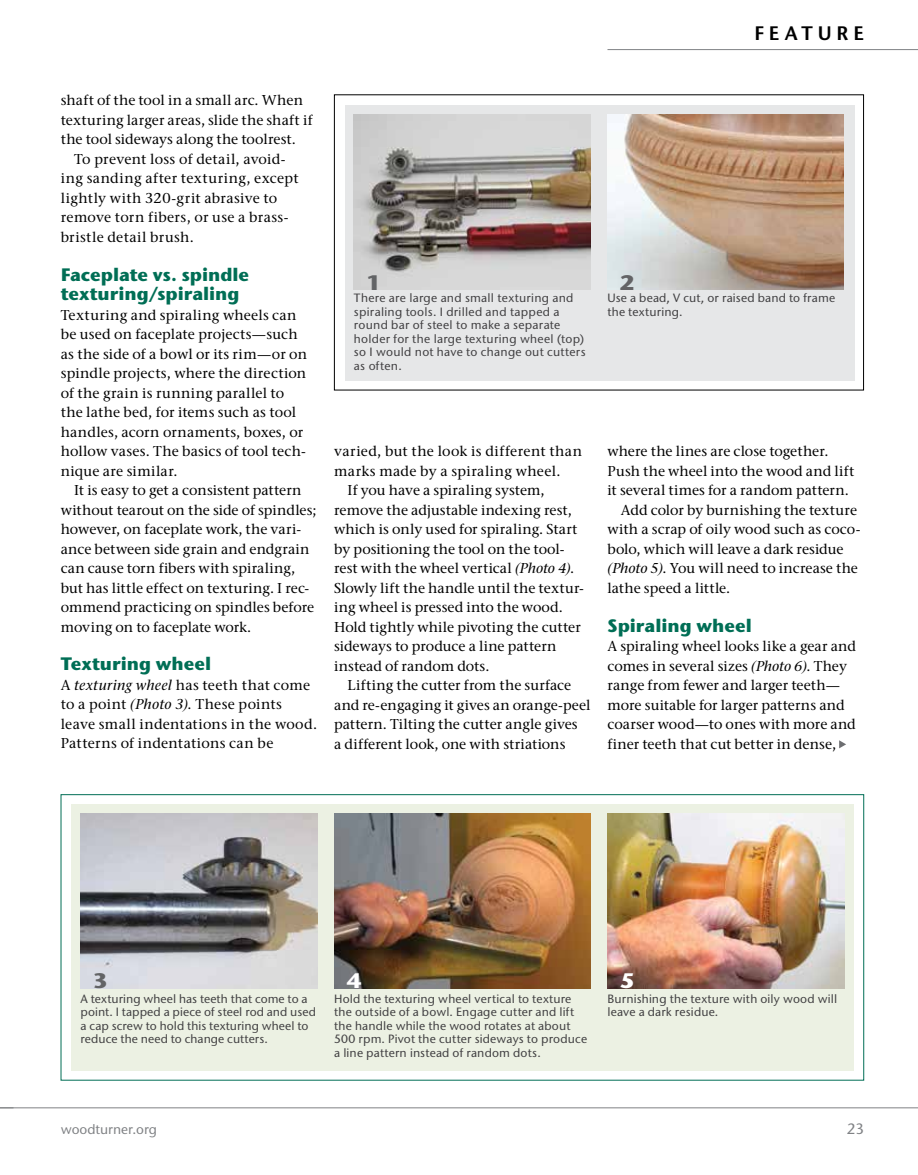
<style>
.page{position:relative;width:918px;height:1175px;background:#fff}
.page>*{position:absolute;margin:0;border:0;box-sizing:border-box;transform-origin:0 0}
.t1{font:700 21px "Stone Sans ITC Pro";color:#636466;scale:1.1 1}
.t2{font:700 21px "Stone Sans ITC Pro";color:#fff;scale:1.1 1}
.t3{font:600 19.5px "Stone Sans ITC Pro";letter-spacing:.255em;color:#000}
.t4{font:700 18px/19.5px "Stone Sans ITC Pro";letter-spacing:-.005em;color:#006e55}
.t5{font:500 15px "Stone Sans ITC Pro";color:#808285}
.t6{font:500 14.25px/19.5px "Stone Serif ITC Pro";letter-spacing:.01em;color:#000}
.t7{font:500 14.25px "Stone Serif ITC Pro";letter-spacing:.03em;color:#000}
.t8{font:500 13.5px "Stone Sans ITC Pro";color:#808285}
.t9{font:500 12px/13.5px "Stone Sans ITC Pro";letter-spacing:.015em;color:#414042}
.s1{font-style:italic}
</style>
<div class="page">
<hr style="left:0;top:1107px;width:918px;height:1px;background:#808285">
<hr style="left:608px;top:49px;width:310px;height:1px;background:#808285">
<svg style="left:0;top:1107px;width:14px;height:1px"></svg>
<svg style="left:839px;top:740px;width:7px;height:8px"></svg>
<div style="left:334px;top:94px;width:530px;height:296px;border:1px solid #000"></div>
<div style="left:345px;top:105px;width:509px;height:275px;background:#e6e7e8"></div>
<img style="left:607px;top:114px;width:237px;height:175px">
<img style="left:354px;top:114px;width:236px;height:175px">
<div style="left:61px;top:794px;width:803px;height:286px;background:#fff;border:1px solid #006e55"></div>
<div style="left:71px;top:804px;width:783px;height:266px;background:#ecf1e3"></div>
<img style="left:81px;top:813px;width:236px;height:175px">
<img style="left:334px;top:813px;width:257px;height:175px">
<img style="left:608px;top:813px;width:236px;height:175px">
<h2 class="t3" style="left:754px;top:21px;width:111px">FEATURE</h2>
<p class="t6" style="left:61px;top:91px;width:244px">shaft of the tool in a small arc. When</p>
<p class="t6" style="left:61px;top:110px;width:253px">texturing larger areas, slide the shaft if</p>
<p class="t6" style="left:61px;top:130px;width:237px">the tool sideways along the toolrest.</p>
<p class="t6" style="left:74px;top:149px;width:213px">To prevent loss of detail, avoid-</p>
<p class="t7" style="left:61px;top:170px;width:240px">ing sanding after texturing, except</p>
<p class="t6" style="left:61px;top:188px;width:218px">lightly with 320-grit abrasive to</p>
<p class="t6" style="left:61px;top:208px;width:229px">remove torn fibers, or use a brass-</p>
<p class="t6" style="left:61px;top:227px;width:135px">bristle detail brush.</p>
<p class="t4" style="left:61px;top:264px;width:190px">Faceplate vs. spindle texturing/spiraling</p>
<p class="t6" style="left:61px;top:305px;width:248px">Texturing and spiraling wheels can be used on faceplate projects—such as the side of a bowl or its rim—or on spindle projects, where the direction of the grain is running parallel to the lathe bed, for items such as tool handles, acorn ornaments, boxes, or hollow vases. The basics of tool tech&shy;nique are similar.</p>
<p class="t6" style="left:61px;top:480px;width:257px;text-indent:13px">It is easy to get a consistent pattern without tearout on the side of spindles; however, on faceplate work, the vari&shy;ance between side grain and endgrain can cause torn fibers with spiraling, but has little effect on texturing. I rec&shy;ommend practicing on spindles before moving on to faceplate work.</p>
<p class="t4" style="left:61px;top:654px;width:152px">Texturing wheel</p>
<p class="t6" style="left:61px;top:675px;width:258px">A <span class="s1">texturing wheel</span> has teeth that come to a point <span class="s1">(Photo 3)</span>. These points leave small indentations in the wood.<br>Patterns of indentations can be</p>
<h1 class="t1" style="left:366px;top:268px;width:16px">1</h1>
<h1 class="t1" style="left:620px;top:268px;width:16px">2</h1>
<p class="t9" style="left:354px;top:291px;width:233px">There are large and small texturing and spiraling tools. I drilled and tapped a round bar of steel to make a separate holder for the large texturing wheel (top) so I would not have to change out cutters as often.</p>
<p class="t9" style="left:607px;top:291px;width:229px">Use a bead, V cut, or raised band to frame the texturing.</p>
<p class="t7" style="left:334px;top:442px;width:250px">varied, but the look is different than</p>
<p class="t6" style="left:334px;top:461px;width:228px">marks made by a spiraling wheel.</p>
<p class="t6" style="left:348px;top:480px;width:199px">If you have a spiraling system,</p>
<p class="t6" style="left:334px;top:500px;width:239px">remove the adjustable indexing rest,</p>
<p class="t6" style="left:334px;top:519px;width:245px">which is only used for spiraling. Start</p>
<p class="t6" style="left:334px;top:539px;width:232px">by positioning the tool on the tool-</p>
<p class="t6" style="left:334px;top:558px;width:242px">rest with the wheel vertical <span class="s1">(Photo 4)</span>.</p>
<p class="t6" style="left:334px;top:578px;width:251px">Slowly lift the handle until the textur-</p>
<p class="t6" style="left:334px;top:597px;width:230px">ing wheel is pressed into the wood.</p>
<p class="t6" style="left:334px;top:617px;width:248px">Hold tightly while pivoting the cutter</p>
<p class="t6" style="left:334px;top:636px;width:224px">sideways to produce a line pattern</p>
<p class="t6" style="left:334px;top:656px;width:157px">instead of random dots.</p>
<p class="t6" style="left:348px;top:675px;width:225px">Lifting the cutter from the surface</p>
<p class="t6" style="left:334px;top:695px;width:258px">and re-engaging it gives an orange-peel</p>
<p class="t6" style="left:334px;top:714px;width:245px">pattern. Tilting the cutter angle gives</p>
<p class="t6" style="left:334px;top:734px;width:233px">a different look, one with striations</p>
<p class="t6" style="left:607px;top:442px;width:223px">where the lines are close together.</p>
<p class="t6" style="left:607px;top:461px;width:248px">Push the wheel into the wood and lift</p>
<p class="t6" style="left:607px;top:481px;width:243px">it several times for a random pattern.</p>
<p class="t6" style="left:621px;top:500px;width:238px">Add color by burnishing the texture</p>
<p class="t6" style="left:607px;top:520px;width:254px">with a scrap of oily wood such as coco-</p>
<p class="t6" style="left:607px;top:539px;width:237px">bolo, which will leave a dark residue</p>
<p class="t6" style="left:607px;top:559px;width:252px"><span class="s1">(Photo 5)</span>. You will need to increase the</p>
<p class="t6" style="left:607px;top:578px;width:124px">lathe speed a little.</p>
<p class="t4" style="left:608px;top:615px;width:146px">Spiraling wheel</p>
<p class="t6" style="left:608px;top:636px;width:250px">A spiraling wheel looks like a gear and comes in several sizes <span class="s1">(Photo 6)</span>. They range from fewer and larger teeth— more suitable for larger patterns and coarser wood—to ones with more and finer teeth that cut better in dense,</p>
<h1 class="t1" style="left:93px;top:967px;width:16px">3</h1>
<h1 class="t2" style="left:346px;top:967px;width:16px">4</h1>
<h1 class="t2" style="left:620px;top:967px;width:16px">5</h1>
<p class="t9" style="left:81px;top:991px;width:237px">A texturing wheel has teeth that come to a point. I tapped a piece of steel rod and used a cap screw to hold this texturing wheel to reduce the need to change cutters.</p>
<p class="t9" style="left:334px;top:991px;width:255px">Hold the texturing wheel vertical to texture the outside of a bowl. Engage cutter and lift the handle while the wood rotates at about 500 rpm. Pivot the cutter sideways to produce a line pattern instead of random dots.</p>
<p class="t9" style="left:608px;top:991px;width:231px">Burnishing the texture with oily wood will leave a dark residue.</p>
<p class="t8" style="left:61px;top:1120px;width:98px">woodturner.org</p>
<p class="t5" style="left:847px;top:1119px;width:19px">23</p>
</div>
